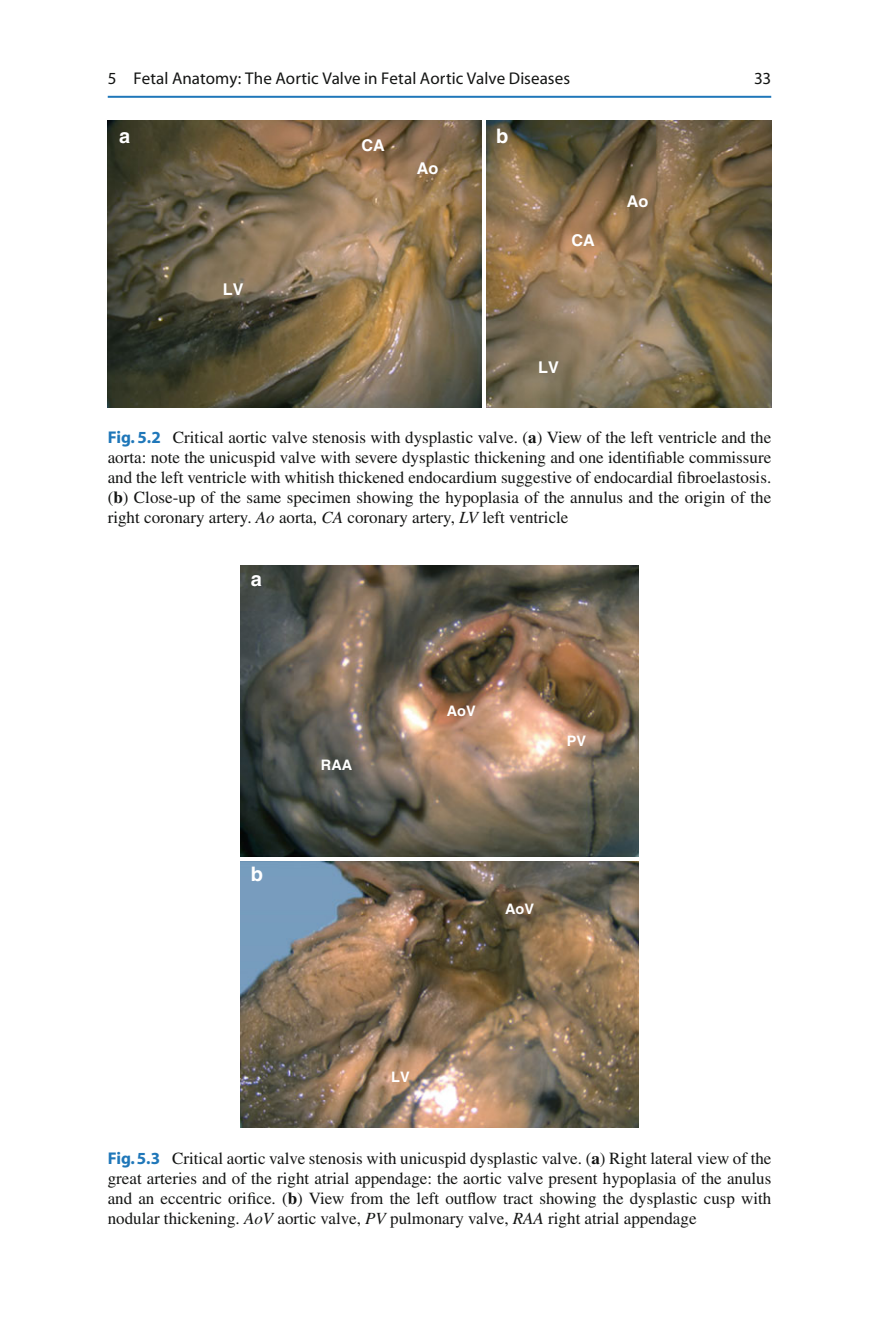
<style>
.page{position:relative;width:879px;height:1333px;background:#fff}
.page>*{position:absolute;margin:0;border:0;box-sizing:border-box;transform-origin:0 0}
.t1{font:700 20px "Pfdlfr Helvetica";color:#fff}
.t2{font:17px/20px "Qhlslf Times";color:#131413;text-align:justify}
.t3{font:17px "Pbhydn Myriad";letter-spacing:.005em;color:#131413}
.t4{font:700 16.2px "Pfdlfr Helvetica";color:#fff}
.t5{font:700 14.4px "Pfdlfr Helvetica";color:#fff}
.s1{font-family:"Gqmvyj Myriad";font-weight:700;color:#1f77b9}
.s2{font-family:"Myympn Times";font-weight:700}
.s3{font-family:"Nhbprj Times";font-style:italic}
</style>
<div class="page">
<img style="left:108px;top:121px;width:373px;height:286px">
<img style="left:487px;top:121px;width:284px;height:286px">
<img style="left:240px;top:565px;width:398px;height:291px">
<img style="left:240px;top:861px;width:398px;height:266px">
<hr style="left:108px;top:96px;width:663px;height:2px;background:#1f77b9">
<p class="t3" style="left:108px;top:72px;width:464px">5 Fetal Anatomy: The Aortic Valve in Fetal Aortic Valve Diseases</p>
<p class="t1" style="left:119px;top:129px;width:13px">a</p>
<p class="t1" style="left:496px;top:129px;width:14px">b</p>
<p class="t4" style="left:361px;top:139px;width:25px">CA</p>
<p class="t4" style="left:223px;top:284px;width:22px">LV</p>
<p class="t4" style="left:417px;top:162px;width:23px">Ao</p>
<p class="t4" style="left:571px;top:234px;width:25px">CA</p>
<p class="t4" style="left:538px;top:361px;width:22px">LV</p>
<p class="t4" style="left:627px;top:195px;width:23px">Ao</p>
<p class="t3" style="left:754px;top:72px;width:19px">33</p>
<p class="t2" style="left:108px;top:428px;width:665px"><span class="s1">Fig. 5.2</span> Critical aortic valve stenosis with dysplastic valve. ( <span class="s2">a</span> ) View of the left ventricle and the aorta: note the unicuspid valve with severe dysplastic thickening and one identifiable commissure and the left ventricle with whitish thickened endocardium suggestive of endocardial fibroelastosis. ( <span class="s2">b</span> ) Close-up of the same specimen showing the hypoplasia of the annulus and the origin of the right coronary artery. <span class="s3">Ao</span> aorta, <span class="s3">CA</span> coronary artery, <span class="s3">LV</span> left ventricle</p>
<p class="t1" style="left:251px;top:571px;width:13px">a</p>
<p class="t1" style="left:251px;top:866px;width:14px">b</p>
<p class="t5" style="left:321px;top:760px;width:33px">RAA</p>
<p class="t5" style="left:447px;top:706px;width:30px">AoV</p>
<p class="t5" style="left:567px;top:736px;width:21px">PV</p>
<p class="t5" style="left:505px;top:903px;width:30px">AoV</p>
<p class="t5" style="left:391px;top:1071px;width:20px">LV</p>
<p class="t2" style="left:108px;top:1149px;width:665px"><span class="s1">Fig. 5.3</span> Critical aortic valve stenosis with unicuspid dysplastic valve. ( <span class="s2">a</span> ) Right lateral view of the great arteries and of the right atrial appendage: the aortic valve present hypoplasia of the anulus and an eccentric orifice. ( <span class="s2">b</span> ) View from the left outflow tract showing the dysplastic cusp with nodular thickening. <span class="s3">AoV</span> aortic valve, <span class="s3">PV</span> pulmonary valve, <span class="s3">RAA</span> right atrial appendage</p>
</div>
